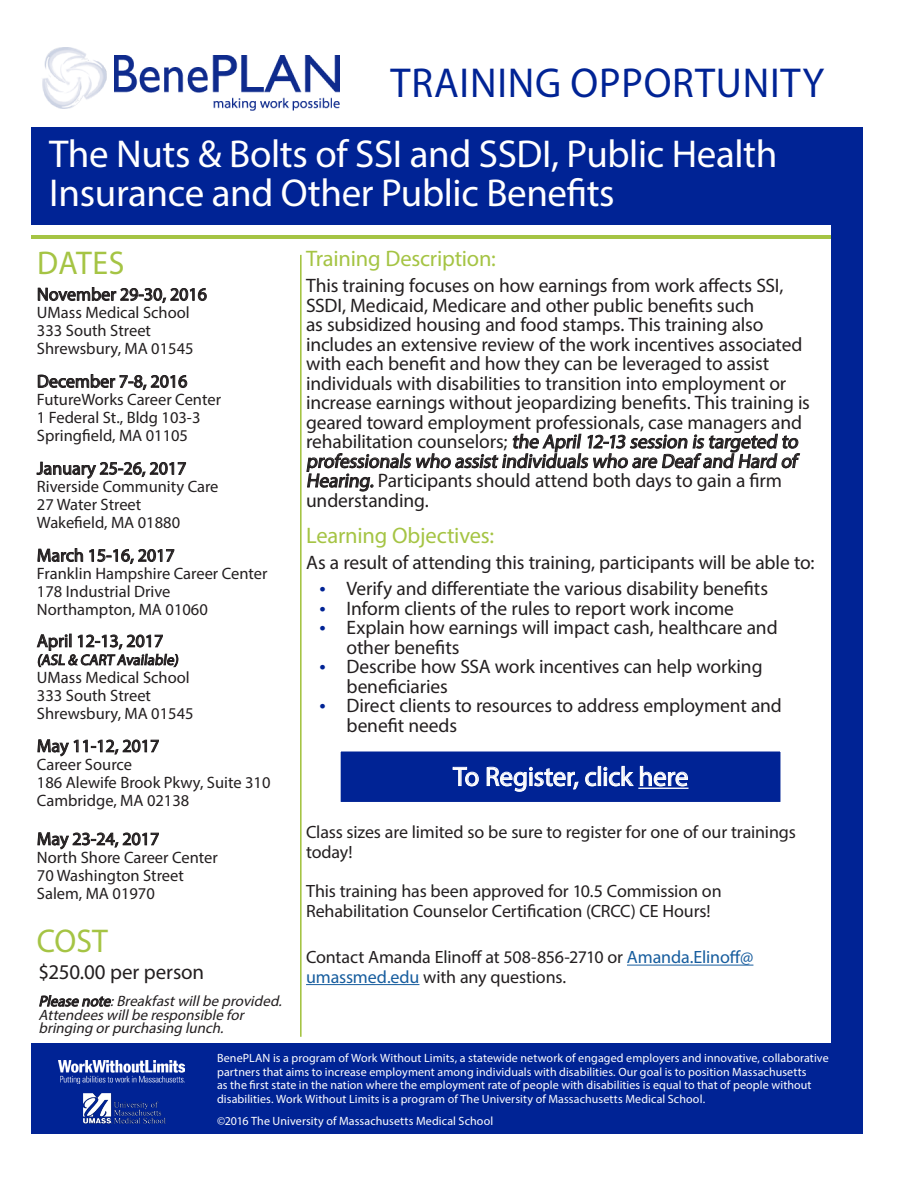
<style>
.page{position:relative;width:918px;height:1188px;background:#fff}
.page>*{position:absolute;margin:0;border:0;box-sizing:border-box;transform-origin:0 0}
.t1{font:42px "Myriad Pro";letter-spacing:.02em;color:#002395;scale:.96 1}
.t2{font:39px/39px "Myriad Pro";letter-spacing:-.01em;color:#fff}
.t3{font:33px "Myriad Pro";color:#a5c444;scale:.96 1}
.t4{font:27px "Myriad Pro";letter-spacing:-.01em;color:#fff}
.t5{font:22.5px "Myriad Pro";letter-spacing:-.01em;color:#a5c444}
.Paragraph_Style_1{font:21px "Myriad Pro";letter-spacing:-.005em;color:#231f20}
.t6{font:19.5px/19.5px "Myriad Pro";letter-spacing:-.01em;color:#231f20}
.t7{font:18px "Myriad Pro";color:#231f20}
.t8{font:17.85px/19.5px "Myriad Pro";letter-spacing:-.01em;color:#231f20}
.t9{font:16.5px "Myriad Pro";color:#231f20}
.Paragraph_Style_1-2{font:italic 15px/13.5px "Myriad Pro";color:#231f20}
.t10{font:15px "Myriad Pro";color:#231f20}
.Paragraph_Style_1-3{font:12px/13.5px "Myriad Pro";letter-spacing:.01em;color:#fff}
.s1{font-size:22.35px;color:#002395}
.s2{color:#175d9e}
</style>
<div class="page">
<div style="left:338px;top:748px;width:445px;height:57px;background:#002395;border:3px solid #fff"></div>
<div style="left:31px;top:1043px;width:831px;height:91px;background:#002395"></div>
<div style="left:31px;top:128px;width:831px;height:97px;background:#002395"></div>
<hr style="left:31px;top:236px;width:823px;height:3px;background:#a5c444">
<div style="left:831px;top:141px;width:31px;height:918px;background:#002395"></div>
<hr style="left:638px;top:788px;width:51px;height:1px;background:#fff">
<hr style="left:627px;top:965px;width:126px;height:1px;background:#175d9e">
<hr style="left:306px;top:984px;width:113px;height:1px;background:#175d9e">
<svg style="left:307px;top:433px;width:493px;height:58px"></svg>
<svg style="left:453px;top:767px;width:26px;height:19px"></svg>
<svg style="left:487px;top:767px;width:92px;height:25px"></svg>
<svg style="left:585px;top:772px;width:12px;height:14px"></svg>
<div style="left:598px;top:766px;width:3px;height:20px;border:1px solid #fff"></div>
<svg style="left:604px;top:766px;width:30px;height:20px"></svg>
<svg style="left:640px;top:766px;width:48px;height:20px"></svg>
<svg style="left:38px;top:287px;width:169px;height:16px"></svg>
<svg style="left:38px;top:374px;width:149px;height:16px"></svg>
<svg style="left:37px;top:462px;width:149px;height:17px"></svg>
<svg style="left:38px;top:548px;width:45px;height:14px"></svg>
<svg style="left:89px;top:549px;width:85px;height:15px"></svg>
<svg style="left:37px;top:634px;width:142px;height:34px"></svg>
<svg style="left:38px;top:739px;width:121px;height:17px"></svg>
<svg style="left:38px;top:832px;width:121px;height:17px"></svg>
<svg style="left:39px;top:995px;width:72px;height:12px"></svg>
<hr style="left:300px;top:255px;width:2px;height:782px;background:#a5c444">
<img style="left:83px;top:1093px;width:83px;height:31px">
<img style="left:58px;top:1061px;width:127px;height:23px">
<img style="left:42px;top:47px;width:298px;height:64px">
<p class="t1" style="left:391px;top:57px;width:453px">TRAINING OPPORTUNITY</p>
<p class="t2" style="left:49px;top:134px;width:730px">The Nuts &amp; Bolts of SSI and SSDI, Public Health<br>Insurance and Other Public Benefits</p>
<p class="t3" style="left:37px;top:243px;width:92px">DATES</p>
<p class="t7" style="left:37px;top:283px;width:172px">November 29-30, 2016</p>
<p class="t9" style="left:37px;top:303px;width:154px">UMass Medical School</p>
<p class="t9" style="left:37px;top:321px;width:116px">333 South Street</p>
<p class="t9" style="left:37px;top:339px;width:158px">Shrewsbury, MA 01545</p>
<p class="t7" style="left:37px;top:370px;width:152px">December 7-8, 2016</p>
<p class="t9" style="left:37px;top:390px;width:186px">FutureWorks Career Center</p>
<p class="t9" style="left:37px;top:408px;width:165px">1 Federal St., Bldg 103-3</p>
<p class="t9" style="left:37px;top:426px;width:153px">Springfield, MA 01105</p>
<p class="t7" style="left:37px;top:457px;width:151px">January 25-26, 2017</p>
<p class="t9" style="left:37px;top:477px;width:183px">Riverside Community Care</p>
<p class="t9" style="left:37px;top:495px;width:106px">27 Water Street</p>
<p class="t9" style="left:37px;top:513px;width:145px">Wakefield, MA 01880</p>
<p class="t7" style="left:37px;top:544px;width:139px">March 15-16, 2017</p>
<p class="t9" style="left:37px;top:564px;width:232px">Franklin Hampshire Career Center</p>
<p class="t9" style="left:37px;top:582px;width:135px">178 Industrial Drive</p>
<p class="t9" style="left:37px;top:600px;width:172px">Northampton, MA 01060</p>
<p class="t7" style="left:37px;top:630px;width:128px">April 12-13, 2017</p>
<p class="t10" style="left:37px;top:651px;width:145px">(ASL &amp; CART Available)</p>
<p class="t9" style="left:37px;top:667px;width:154px">UMass Medical School</p>
<p class="t9" style="left:37px;top:685px;width:116px">333 South Street</p>
<p class="t9" style="left:37px;top:703px;width:158px">Shrewsbury, MA 01545</p>
<p class="t7" style="left:37px;top:735px;width:124px">May 11-12, 2017</p>
<p class="t9" style="left:37px;top:754px;width:97px">Career Source</p>
<p class="t9" style="left:37px;top:772px;width:235px">186 Alewife Brook Pkwy, Suite 310</p>
<p class="t9" style="left:37px;top:790px;width:154px">Cambridge, MA 02138</p>
<p class="t7" style="left:37px;top:828px;width:124px">May 23-24, 2017</p>
<p class="t9" style="left:37px;top:847px;width:183px">North Shore Career Center</p>
<p class="t9" style="left:37px;top:865px;width:148px">70 Washington Street</p>
<p class="t9" style="left:37px;top:883px;width:119px">Salem, MA 01970</p>
<p class="t3" style="left:37px;top:921px;width:75px">COST</p>
<p class="Paragraph_Style_1" style="left:39px;top:959px;width:167px">$250.00 per person</p>
<p class="Paragraph_Style_1-2" style="left:39px;top:994px;width:248px">Please note:Breakfastwillbe provided.<br>Attendeeswillbe responsible for bringing orpurchasing lunch.</p>
<p class="t5" style="left:306px;top:244px;width:191px">Training Description:</p>
<p class="t6" style="left:306px;top:275px;width:505px">This training focuses on how earnings from work affects SSI, SSDI, Medicaid, Medicare and other public benefits such<br>as subsidized housing and food stamps. This training also includes an extensive review of the work incentives associated with each benefit and how they can be leveraged to assist individuals with disabilities to transition into employment or increase earnings without jeopardizing benefits. This training is geared toward employment professionals, case managers and re h a b i l itat i o n co u nse l o rs; the April12-13 session is targeted to professionals who assist individuals who are Deaf and Hard of Hearing.Participants should attend both days to gain a firm understanding.</p>
<p class="t5" style="left:306px;top:521px;width:189px">Learning Objectives:</p>
<p class="t6" style="left:306px;top:552px;width:510px">As a result of attending this training, participants will be able to:</p>
<p class="t6" style="left:320px;top:578px;width:450px"><span class="s1">•</span> Verify and differentiate the various disability benefits</p>
<p class="t6" style="left:320px;top:598px;width:416px"><span class="s1">•</span> Inform clients of the rules to report work income</p>
<p class="t6" style="left:347px;top:617px;width:433px;text-indent:-27px"><span class="s1">•</span> Explain how earnings will impact cash, healthcare and other benefits</p>
<p class="t6" style="left:347px;top:656px;width:417px;text-indent:-27px"><span class="s1">•</span> Describe how SSA work incentives can help working beneficiaries</p>
<p class="t6" style="left:347px;top:695px;width:437px;text-indent:-27px"><span class="s1">•</span> Direct clients to resources to address employment and benefit needs</p>
<p class="t4" style="left:453px;top:760px;width:237px">To Register, click here</p>
<p class="t8" style="left:306px;top:822px;width:491px">Class sizes are limited so be sure to register for one of our trainings today!</p>
<p class="t8" style="left:306px;top:881px;width:417px">This training has been approved for 10.5 Commission on<br>Rehabilitation Counselor Certification (CRCC) CE Hours!</p>
<p class="t8" style="left:306px;top:947px;width:449px">Contact Amanda Elinoff at 508-856-2710 or <span class="s2">Amanda.Elinoff@ umassmed.edu</span> with any questions.</p>
<p class="Paragraph_Style_1-3" style="left:217px;top:1051px;width:613px">BenePLAN is a program of Work Without Limits, a statewide network of engaged employers and innovative, collaborative partners that aims to increase employment among individuals with disabilities. Our goal is to position Massachusetts<br>as the first state in the nation where the employment rate of people with disabilities is equal to that of people without disabilities. Work Without Limits is a program of The University of Massachusetts Medical School.</p>
<p class="Paragraph_Style_1-3" style="left:217px;top:1114px;width:278px">©2016 The University of Massachusetts Medical School</p>
</div>
